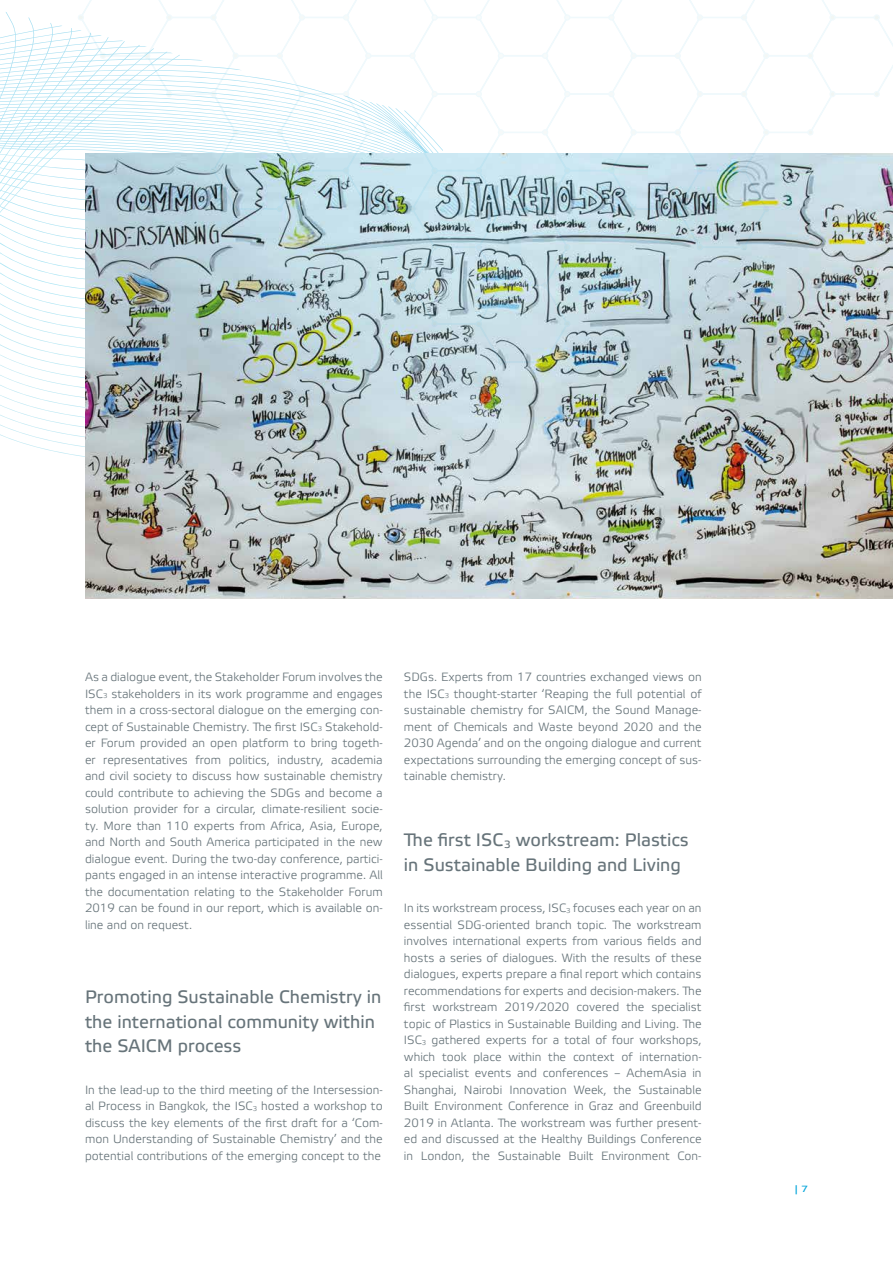
<style>
.page{position:relative;width:893px;height:1263px;background:#fff}
.page>*{position:absolute;margin:0;border:0;box-sizing:border-box;transform-origin:0 0}
.t1{font:18px/24.8px "Etelka Text Pro";color:#67747a}
.t2{font:12px/16.5px "Etelka Light Pro";color:#67747a;text-align:justify}
.t3{font:9px "Etelka Wide Text Pro";color:#00a4da}
.s1{font-size:7.05px}
</style>
<div class="page">
<svg style="left:0;top:12px;width:343px;height:587px"></svg>
<img style="left:85px;top:365px;width:808px;height:233px">
<img style="left:78px;top:0;width:815px;height:365px">
<p class="t2" style="left:85px;top:669px;width:299px">As a dialogue event, the Stakeholder Forum involves the ISC<span class="s1">3</span> stakeholders in its work programme and engages them in a cross-sectoral dialogue on the emerging con&shy;cept of Sustainable Chemistry. The first ISC<span class="s1">3</span> Stakehold&shy;er Forum provided an open platform to bring togeth&shy;er representatives from politics, industry, academia and civil society to discuss how sustainable chemistry could contribute to achieving the SDGs and become a solution provider for a circular, climate-resilient socie&shy;ty. More than 110 experts from Africa, Asia, Europe, and North and South America participated in the new dialogue event. During the two-day conference, partici&shy;pants engaged in an intense interactive programme. All the documentation relating to the Stakeholder Forum 2019 can be found in our report, which is available on&shy;line and on request.</p>
<h1 class="t1" style="left:85px;top:985px;width:298px">Promoting Sustainable Chemistry in the international community within the SAICM process</h1>
<p class="t2" style="left:85px;top:1082px;width:299px">In the lead-up to the third meeting of the Intersession&shy;al Process in Bangkok, the ISC<span class="s1">3</span> hosted a workshop to discuss the key elements of the first draft for a ‘Com&shy;mon Understanding of Sustainable Chemistry’ and the potential contributions of the emerging concept to the</p>
<p class="t2" style="left:404px;top:669px;width:299px">SDGs. Experts from 17 countries exchanged views on the ISC<span class="s1">3</span> thought-starter ‘Reaping the full potential of sustainable chemistry for SAICM, the Sound Manage&shy;ment of Chemicals and Waste beyond 2020 and the 2030 Agenda’ and on the ongoing dialogue and current expectations surrounding the emerging concept of sus&shy;tainable chemistry.</p>
<h1 class="t1" style="left:404px;top:829px;width:286px">The first ISC<sub>3</sub> workstream: Plastics in Sustainable Building and Living</h1>
<p class="t2" style="left:404px;top:900px;width:299px">In its workstream process, ISC<span class="s1">3</span> focuses each year on an essential SDG-oriented branch topic. The workstream involves international experts from various fields and hosts a series of dialogues. With the results of these dialogues, experts prepare a final report which contains recommendations for experts and decision-makers. The first workstream 2019/2020 covered the specialist topic of Plastics in Sustainable Building and Living. The ISC<span class="s1">3</span> gathered experts for a total of four workshops, which took place within the context of internation&shy;al specialist events and conferences – AchemAsia in Shanghai, Nairobi Innovation Week, the Sustainable Built Environment Conference in Graz and Greenbuild 2019 in Atlanta. The workstream was further present&shy;ed and discussed at the Healthy Buildings Conference in London, the Sustainable Built Environment Con-</p>
<p class="t3" style="left:794px;top:1184px;width:15px">| 7</p>
</div>
